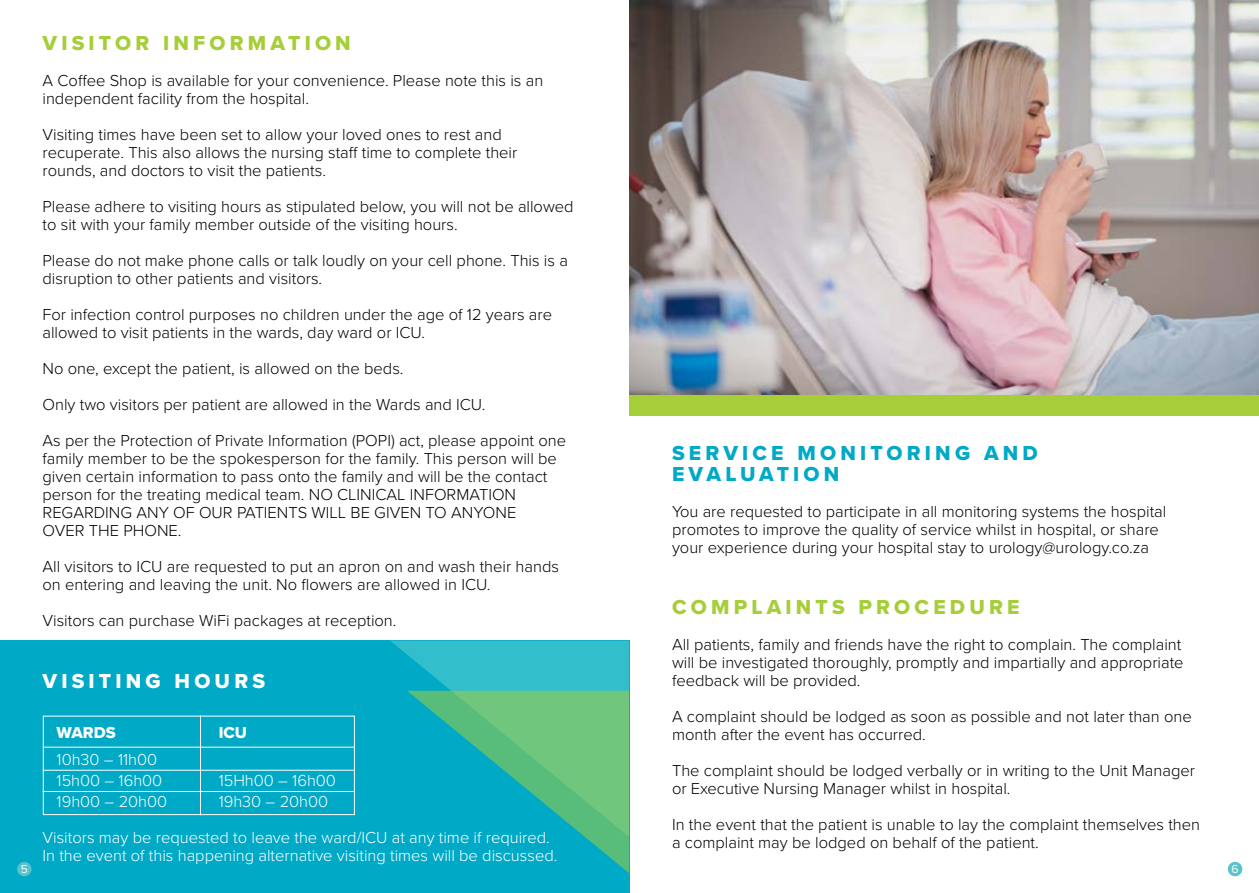
<style>
.page{position:relative;width:1259px;height:893px;background:#fff}
.page>*{position:absolute;margin:0;border:0;box-sizing:border-box;transform-origin:0 0}
.t1{font:21px "Proxima Nova Extrabld";letter-spacing:.2em;color:#a5ce39}
.t2{font:21px/21px "Proxima Nova Extrabld";letter-spacing:.2em;color:#00a9c6}
.t3{font:21px "Proxima Nova Extrabld";letter-spacing:.2em;color:#fff}
.t4{font:300 16.5px/18px "Proxima Nova";color:#000}
.t5{font:300 16.5px/21px "Proxima Nova";color:#fff}
.t6{font:16.5px "Proxima Nova Extrabld";color:#fff}
.t7{font:12px "Proxima Nova";color:#fff}
</style>
<div class="page">
<div style="left:0;top:641px;width:629px;height:252px;background:#00a9c6"></div>
<img style="left:629px;top:0;width:630px;height:396px">
<div style="left:43px;top:716px;width:312px;height:99px;border:1px solid #fff"></div>
<hr style="left:43px;top:747px;width:312px;height:1px;background:#fff">
<hr style="left:43px;top:791px;width:312px;height:1px;background:#fff">
<hr style="left:43px;top:770px;width:312px;height:1px;background:#fff">
<hr style="left:200px;top:715px;width:1px;height:100px;background:#fff">
<svg style="left:391px;top:641px;width:238px;height:50px;fill:#33becc"></svg>
<svg style="left:407px;top:691px;width:222px;height:182px"></svg>
<div style="left:629px;top:396px;width:630px;height:20px;background:#a5ce39"></div>
<div style="left:17px;top:862px;width:15px;height:14px;background:#59c3c9;border-radius:50%"></div>
<div style="left:1227px;top:862px;width:15px;height:14px;background:#59c3c9;border-radius:50%"></div>
<p class="t1" style="left:43px;top:31px;width:310px">VISITOR INFORMATION</p>
<p class="t4" style="left:43px;top:72px;width:502px">A Coffee Shop is available for your convenience. Please note this is an independent facility from the hospital.</p>
<p class="t4" style="left:43px;top:126px;width:476px">Visiting times have been set to allow your loved ones to rest and recuperate. This also allows the nursing staff time to complete their rounds, and doctors to visit the patients.</p>
<p class="t4" style="left:43px;top:198px;width:533px">Please adhere to visiting hours as stipulated below, you will not be allowed to sit with your family member outside of the visiting hours.</p>
<p class="t4" style="left:43px;top:252px;width:527px">Please do not make phone calls or talk loudly on your cell phone. This is a disruption to other patients and visitors.</p>
<p class="t4" style="left:43px;top:306px;width:511px">For infection control purposes no children under the age of 12 years are allowed to visit patients in the wards, day ward or ICU.</p>
<p class="t4" style="left:43px;top:351px;width:525px;line-height:36px">No one, except the patient, is allowed on the beds.<br>Only two visitors per patient are allowed in the Wards and ICU.<br>As per the Protection of Private Information (POPI) act, please appoint one</p>
<p class="t4" style="left:43px;top:450px;width:516px">family member to be the spokesperson for the family. This person will be given certain information to pass onto the family and will be the contact person for the treating medical team. NO CLINICAL INFORMATION REGARDING ANY OF OUR PATIENTS WILL BE GIVEN TO ANYONE OVER THE PHONE.</p>
<p class="t4" style="left:43px;top:558px;width:518px">All visitors to ICU are requested to put an apron on and wash their hands on entering and leaving the unit. No flowers are allowed in ICU.</p>
<p class="t4" style="left:43px;top:612px;width:355px">Visitors can purchase WiFi packages at reception.</p>
<p class="t2" style="left:672px;top:444px;width:367px">SERVICE MONITORING AND<br>EVALUATION</p>
<p class="t4" style="left:672px;top:503px;width:496px">You are requested to participate in all monitoring systems the hospital promotes to improve the quality of service whilst in hospital, or share your experience during your hospital stay to urology@urology.co.za</p>
<p class="t1" style="left:672px;top:594px;width:349px">COMPLAINTS PROCEDURE</p>
<p class="t4" style="left:672px;top:635px;width:513px">All patients, family and friends have the right to complain. The complaint will be investigated thoroughly, promptly and impartially and appropriate feedback will be provided.</p>
<p class="t4" style="left:672px;top:707px;width:521px">A complaint should be lodged as soon as possible and not later than one month after the event has occurred.</p>
<p class="t4" style="left:672px;top:761px;width:524px">The complaint should be lodged verbally or in writing to the Unit Manager or Executive Nursing Manager whilst in hospital.</p>
<p class="t4" style="left:672px;top:815px;width:529px">In the event that the patient is unable to lay the complaint themselves then a complaint may be lodged on behalf of the patient.</p>
<p class="t3" style="left:43px;top:668px;width:224px">VISITING HOURS</p>
<p class="t6" style="left:57px;top:723px;width:61px">WARDS</p>
<p class="t6" style="left:219px;top:723px;width:30px">ICU</p>
<p class="t5" style="left:57px;top:749px;width:107px">10h30 – 11h00<br>15h00 – 16h00</p>
<p class="t5" style="left:219px;top:770px;width:119px">15Hh00 – 16h00</p>
<p class="t5" style="left:43px;top:784px;width:509px;line-height:35.7px;text-indent:176px">19h30 – 20h00<br>Visitors may be requested to leave the ward/ICU at any time if required.</p>
<p class="t5" style="left:43px;top:845px;width:516px">In the event of this happening alternative visiting times will be discussed.</p>
<p class="t5" style="left:57px;top:791px;width:112px">19h00 – 20h00</p>
<p class="t7" style="left:21px;top:862px;width:9px">5</p>
<p class="t7" style="left:1231px;top:862px;width:9px">6</p>
</div>
